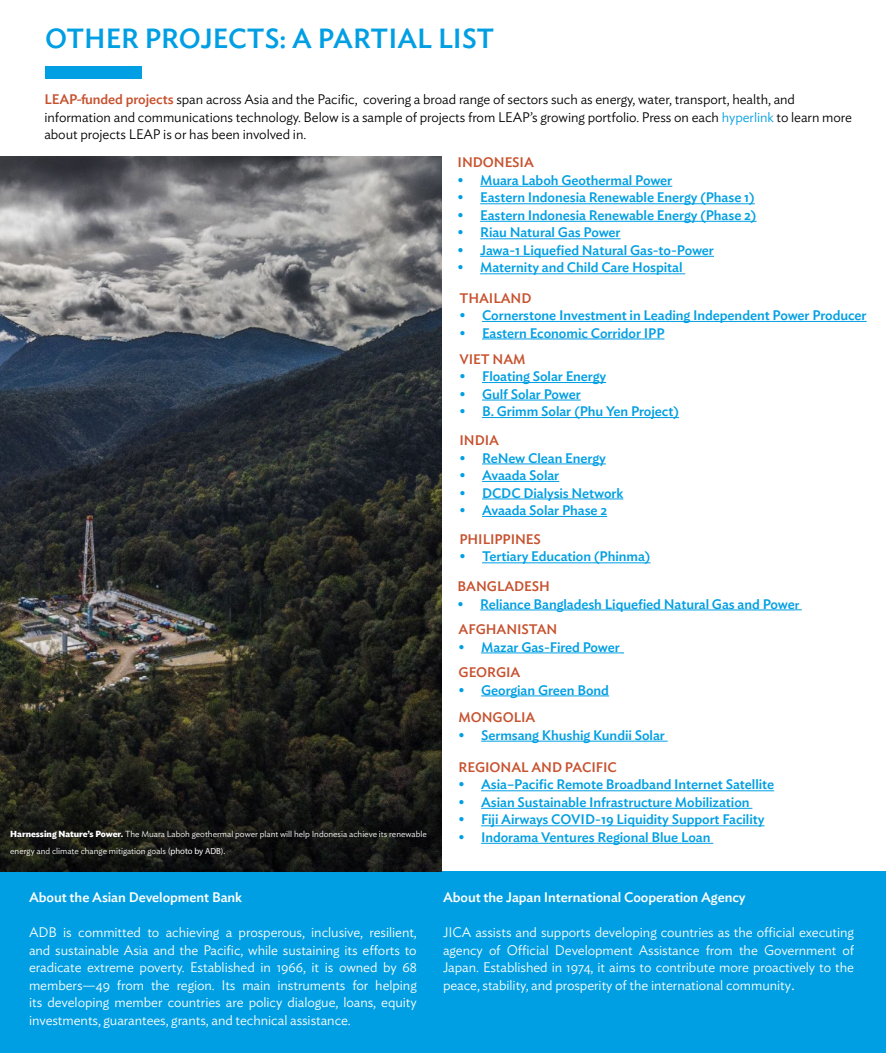
<style>
.page{position:relative;width:886px;height:1053px;background:#fff}
.page>*{position:absolute;margin:0;border:0;box-sizing:border-box;transform-origin:0 0}
.t1{font:500 27.5px "Ideal Sans";color:#009fe3}
.t2{font:500 13.75px "Ideal Sans";letter-spacing:-.005em;color:#009fe3}
.t3{font:300 13.75px/17.5px "Ideal Sans";letter-spacing:-.005em;color:#fff;text-align:justify}
.t4{font:300 13.75px/17.5px "Ideal Sans";letter-spacing:-.005em;color:#000}
.t5{font:500 13.75px "Ideal Sans";letter-spacing:-.005em;color:#c7522f}
.t6{font:500 13.75px "Ideal Sans";letter-spacing:-.005em;color:#fff}
.t7{font:300 8.75px/17.5px "Ideal Sans";color:#fff}
.s1{font-weight:500;color:#c7522f}
.s2{color:#009fe3}
.s3{font-size:12.5px}
.s4{font-weight:700}
.s5{font-family:"Myriad Pro";font-weight:400}
.s6{font-family:"Futura";font-weight:500;font-size:12.5px}
</style>
<div class="page">
<div style="left:0;top:871px;width:886px;height:181px;background:#009fe3"></div>
<div style="left:45px;top:66px;width:96px;height:13px;background:#009fe3"></div>
<img style="left:0;top:156px;width:441px;height:715px">
<hr style="left:481px;top:652px;width:139px;height:1px;background:#009fe3">
<hr style="left:481px;top:695px;width:128px;height:1px;background:#009fe3">
<hr style="left:482px;top:463px;width:124px;height:1px;background:#009fe3">
<hr style="left:482px;top:481px;width:77px;height:1px;background:#009fe3">
<hr style="left:482px;top:498px;width:141px;height:1px;background:#009fe3">
<hr style="left:482px;top:516px;width:125px;height:1px;background:#009fe3">
<hr style="left:480px;top:186px;width:192px;height:1px;background:#009fe3">
<hr style="left:480px;top:203px;width:275px;height:1px;background:#009fe3">
<hr style="left:480px;top:221px;width:276px;height:1px;background:#009fe3">
<hr style="left:480px;top:238px;width:141px;height:1px;background:#009fe3">
<hr style="left:480px;top:256px;width:234px;height:1px;background:#009fe3">
<hr style="left:480px;top:273px;width:205px;height:1px;background:#009fe3">
<hr style="left:481px;top:740px;width:187px;height:1px;background:#009fe3">
<hr style="left:482px;top:321px;width:384px;height:1px;background:#009fe3">
<hr style="left:482px;top:338px;width:182px;height:1px;background:#009fe3">
<hr style="left:482px;top:382px;width:124px;height:1px;background:#009fe3">
<hr style="left:482px;top:399px;width:99px;height:1px;background:#009fe3">
<hr style="left:482px;top:417px;width:197px;height:1px;background:#009fe3">
<hr style="left:482px;top:562px;width:168px;height:1px;background:#009fe3">
<hr style="left:480px;top:609px;width:315px;height:1px;background:#009fe3">
<hr style="left:481px;top:790px;width:293px;height:1px;background:#009fe3">
<hr style="left:481px;top:807px;width:271px;height:1px;background:#009fe3">
<hr style="left:481px;top:825px;width:283px;height:1px;background:#009fe3">
<hr style="left:481px;top:842px;width:232px;height:1px;background:#009fe3">
<h1 class="t1" style="left:45px;top:17px;width:451px">OTHER PROJECTS: A PARTIAL LIST</h1>
<p class="t4" style="left:44px;top:89px;width:809px"><span class="s1">LEAP-funded projects</span> span across Asia and the Pacific, covering a broad range of sectors such as energy, water, transport, health, and information and communications technology. Below is a sample of projects from LEAP’s growing portfolio. Press on each <span class="s2">hyperlink</span> to learn more about projects LEAP is or has been involved in.</p>
<p class="t5" style="left:458px;top:152px;width:78px">INDONESIA</p>
<p class="t2" style="left:458px;top:169px;width:216px">• Muara Laboh Geothermal Power</p>
<p class="t2" style="left:458px;top:187px;width:299px">• Eastern Indonesia Renewable Energy (Phase 1)</p>
<p class="t2" style="left:458px;top:204px;width:300px">• Eastern Indonesia Renewable Energy (Phase 2)</p>
<p class="t2" style="left:458px;top:222px;width:164px">• Riau Natural Gas Power</p>
<p class="t2" style="left:458px;top:239px;width:258px">• Jawa-1 Liquefied Natural Gas-to-Power</p>
<p class="t2" style="left:458px;top:257px;width:226px">• Maternity and Child Care Hospital</p>
<p class="t5" style="left:459px;top:287px;width:74px">THAILAND</p>
<p class="t2" style="left:459px;top:304px;width:409px">• Cornerstone Investment in Leading Independent Power Producer</p>
<p class="t2" style="left:459px;top:322px;width:206px">• Eastern Economic Corridor IPP</p>
<p class="t5" style="left:459px;top:348px;width:68px">VIET NAM</p>
<p class="t2" style="left:459px;top:366px;width:148px">• Floating Solar Energy</p>
<p class="t2" style="left:459px;top:383px;width:123px">• Gulf Solar Power</p>
<p class="t2" style="left:459px;top:401px;width:221px">• B. Grimm Solar (Phu Yen Project)</p>
<p class="t5" style="left:459px;top:429px;width:41px">INDIA</p>
<p class="t2" style="left:459px;top:447px;width:148px">• ReNew Clean Energy</p>
<p class="t2" style="left:459px;top:464px;width:101px">• Avaada Solar</p>
<p class="t2" style="left:459px;top:482px;width:165px">• DCDC Dialysis Network</p>
<p class="t2" style="left:459px;top:499px;width:149px">• Avaada Solar Phase 2</p>
<p class="t5" style="left:459px;top:528px;width:83px">PHILIPPINES</p>
<p class="t2" style="left:459px;top:546px;width:193px">• Tertiary Education (Phinma)</p>
<p class="t5" style="left:458px;top:575px;width:94px">BANGLADESH</p>
<p class="t2" style="left:458px;top:593px;width:343px">• Reliance Bangladesh Liquefied Natural Gas and Powe<span class="s3">r</span></p>
<p class="t5" style="left:459px;top:618px;width:100px">AFGHANISTAN</p>
<p class="t2" style="left:459px;top:636px;width:163px">• Mazar Gas-Fired Power</p>
<p class="t5" style="left:459px;top:661px;width:63px">GEORGIA</p>
<p class="t2" style="left:459px;top:679px;width:152px">• Georgian Green Bond</p>
<p class="t7" style="left:10px;top:824px;width:418px"><span class="s4">Harnessing Nature’s Power.</span> The Muara Laboh geothermal power plant will help Indonesia achieve its renewable energy and climate change mitigation goals <span class="s5">(photo by ADB).</span></p>
<p class="t6" style="left:29px;top:886px;width:214px">About the Asian Development Bank</p>
<p class="t3" style="left:29px;top:922px;width:389px">ADB is committed to achieving a prosperous, inclusive, resilient, and sustainable Asia and the Pacific, while sustaining its efforts to eradicate extreme poverty. Established in 1966, it is owned by 68 members—49 from the region. Its main instruments for helping its developing member countries are policy dialogue, loans, equity investments, guarantees, grants, and technical assistance.</p>
<p class="t5" style="left:459px;top:706px;width:78px">MONGOLIA</p>
<p class="t2" style="left:459px;top:724px;width:208px">• Sermsang Khushig Kundii Solar</p>
<p class="t5" style="left:459px;top:756px;width:160px">REGIONAL AND PACIFIC</p>
<p class="t2" style="left:459px;top:774px;width:317px">• Asia–Pacific Remote Broadband Internet Satellite</p>
<p class="t2" style="left:459px;top:791px;width:293px">• Asian Sustainable Infrastructure Mobilization</p>
<p class="t2" style="left:459px;top:809px;width:307px">• Fiji Airways COVID-19 Liquidity Support Facility</p>
<p class="t2" style="left:459px;top:826px;width:253px">• Indorama Ventures Regional Blue Loan</p>
<p class="t6" style="left:443px;top:886px;width:304px">About the Japan International Cooperation Agency</p>
<p class="t3" style="left:443px;top:922px;width:413px">JICA assists and supports developing countries as the official executing agency of Official Development Assistance from the Government of Japan. Established in 1974, it aims to contribute more proactively to the peace, stability, and prosperity of the international community<span class="s6">.</span></p>
</div>
